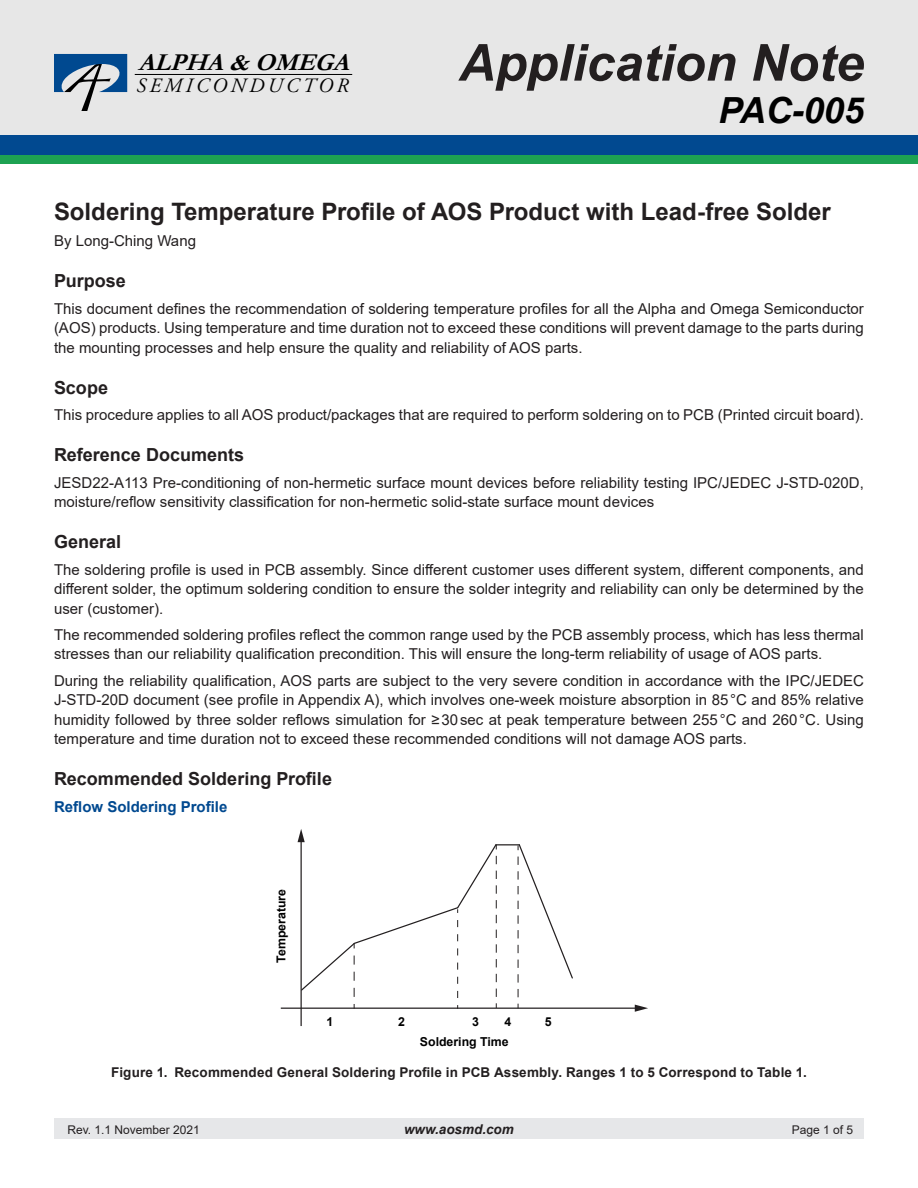
<style>
.page{position:relative;width:918px;height:1188px;background:#fff}
.page>*{position:absolute;margin:0;border:0;box-sizing:border-box;transform-origin:0 0}
.t1{font:italic 700 51px "Arial";color:#231f20}
.t2{font:italic 700 36px "Arial";color:#000}
.t3{font:italic 700 24.45px "Garamond";color:#000}
.Headiing{font:700 24px "Arial";color:#231f20}
.t4{font:italic 20.4px "Adobe Garamond Pro";letter-spacing:.16em;color:#000}
.Headiing-2{font:700 18px "Arial";color:#231f20}
.Body_text{font:15px/19.5px "Arial";color:#231f20;text-align:justify}
.Subheadting{font:700 15px "Arial";color:#014990}
.t5{font:700 13.5px "Arial";letter-spacing:.015em;color:#231f20}
.t6{font:italic 700 13.5px "Arial";color:#231f20}
.t7{font:700 12.3px "Arial";color:#000}
.t8{font:12px "Arial";color:#231f20}
</style>
<div class="page">
<div style="left:0;top:0;width:918px;height:142px;background:#e7e7e7"></div>
<div style="left:0;top:136px;width:918px;height:19px;background:#014990"></div>
<div style="left:0;top:155px;width:918px;height:9px;background:#1da252"></div>
<div style="left:54px;top:1119px;width:810px;height:20px;background:#e6e7e9"></div>
<hr style="left:281px;top:1008px;width:356px;height:1px;background:#231f20">
<svg style="left:635px;top:1005px;width:13px;height:7px"></svg>
<hr style="left:301px;top:840px;width:1px;height:186px;background:#231f20">
<svg style="left:298px;top:829px;width:276px;height:180px"></svg>
<hr style="left:135px;top:74px;width:217px;height:1px;background:#000">
<svg style="left:55px;top:54px;width:72px;height:57px"></svg>
<h3 class="t3" style="left:138px;top:46px;width:223px">ALPHA&amp;OMEGA</h3>
<h3 class="t4" style="left:136px;top:73px;width:214px">SEMICONDUCTOR</h3>
<h1 class="t1" style="left:459px;top:29px;width:407px">Application Note</h1>
<h2 class="t2" style="left:719px;top:87px;width:147px">PAC-005</h2>
<p class="Headiing" style="left:54px;top:195px;width:778px">Soldering Temperature Profile of AOS Product with Lead-free Solder</p>
<p class="Body_text" style="left:54px;top:231px;width:144px">By Long-Ching Wang</p>
<p class="Headiing-2" style="left:54px;top:268px;width:73px">Purpose</p>
<p class="Body_text" style="left:54px;top:299px;width:811px">This document defines the recommendation of soldering temperature profiles for all the Alpha and Omega Semiconductor (AOS) products. Using temperature and time duration not to exceed these conditions will prevent damage to the parts during the mounting processes and help ensure the quality and reliability of AOS parts.</p>
<p class="Headiing-2" style="left:54px;top:375px;width:56px">Scope</p>
<p class="Body_text" style="left:54px;top:405px;width:811px">This procedure applies to all AOS product/packages that are required to perform soldering on to PCB (Printed circuit board).</p>
<p class="Headiing-2" style="left:54px;top:442px;width:192px">Reference Documents</p>
<p class="Body_text" style="left:54px;top:473px;width:811px">JESD22-A113 Pre-conditioning of non-hermetic surface mount devices before reliability testing IPC/JEDEC J-STD-020D, moisture/reflow sensitivity classification for non-hermetic solid-state surface mount devices</p>
<p class="Headiing-2" style="left:54px;top:529px;width:69px">General</p>
<p class="Body_text" style="left:54px;top:560px;width:811px">The soldering profile is used in PCB assembly. Since different customer uses different system, different components, and different solder, the optimum soldering condition to ensure the solder integrity and reliability can only be determined by the user (customer).</p>
<p class="Body_text" style="left:54px;top:625px;width:811px">The recommended soldering profiles reflect the common range used by the PCB assembly process, which has less thermal stresses than our reliability qualification precondition. This will ensure the long-term reliability of usage of AOS parts.</p>
<p class="Body_text" style="left:54px;top:671px;width:811px">During the reliability qualification, AOS parts are subject to the very severe condition in accordance with the IPC/JEDEC J-STD-20D document (see profile in Appendix A), which involves one-week moisture absorption in 85°C and 85% relative humidity followed by three solder reflows simulation for ≥30sec at peak temperature between 255°C and 260°C. Using temperature and time duration not to exceed these recommended conditions will not damage AOS parts.</p>
<p class="Headiing-2" style="left:54px;top:766px;width:280px">Recommended Soldering Profile</p>
<p class="Subheadting" style="left:54px;top:796px;width:175px">Reflow Soldering Profile</p>
<p class="t7" style="left:273px;top:963px;width:75px;rotate:-90deg">Temperature</p>
<p class="t7" style="left:326px;top:1013px;width:8px">1</p>
<p class="t7" style="left:398px;top:1013px;width:8px">2</p>
<p class="t7" style="left:472px;top:1013px;width:8px">3</p>
<p class="t7" style="left:505px;top:1013px;width:8px">4</p>
<p class="t7" style="left:545px;top:1013px;width:8px">5</p>
<p class="t7" style="left:420px;top:1033px;width:90px">Soldering Time</p>
<p class="t5" style="left:111px;top:1062px;width:697px">Figure 1. Recommended General Soldering Profile in PCB Assembly. Ranges 1 to 5 Correspond to Table 1.</p>
<p class="t8" style="left:68px;top:1121px;width:134px">Rev. 1.1 November 2021</p>
<p class="t6" style="left:404px;top:1120px;width:111px">www.aosmd.com</p>
<p class="t8" style="left:792px;top:1121px;width:63px">Page 1 of 5</p>
</div>
